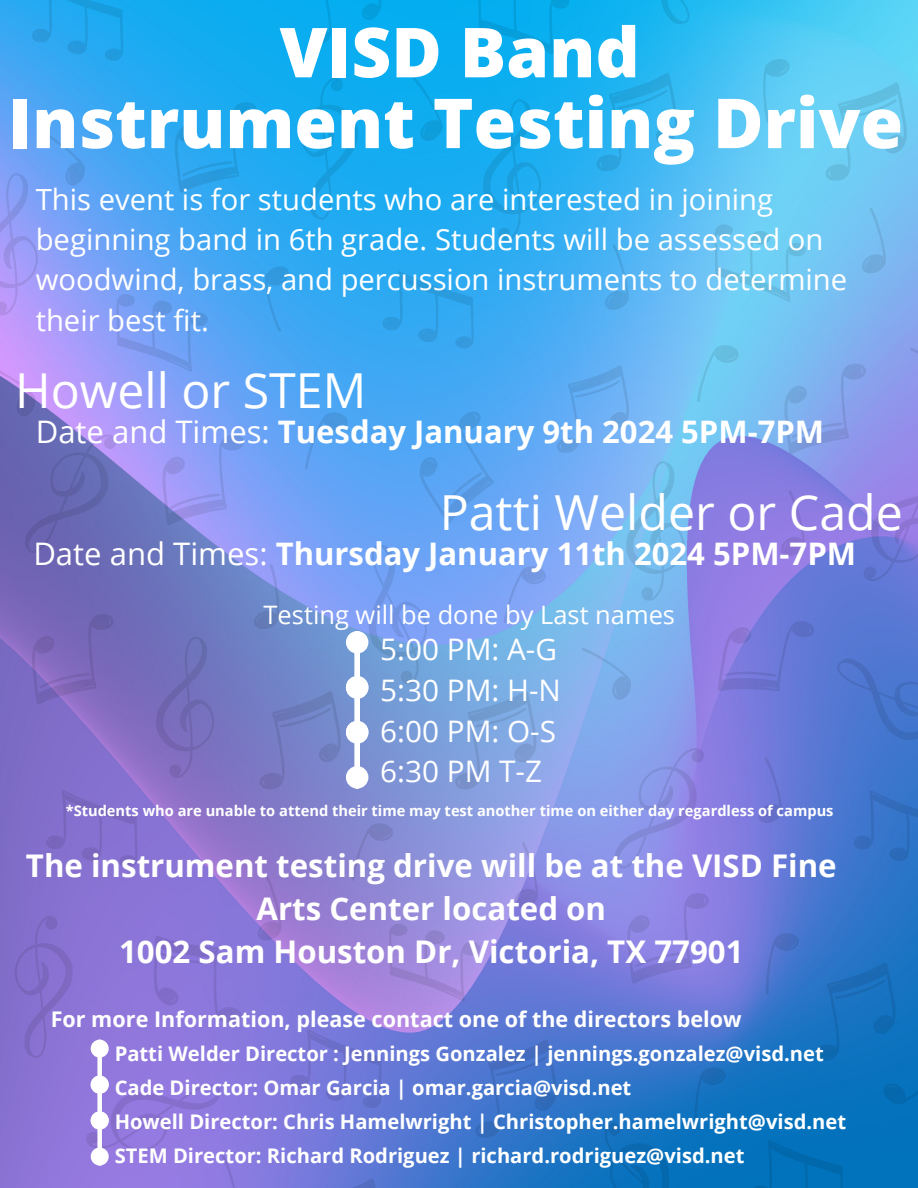
<style>
.page{position:relative;width:918px;height:1188px;background:#fff}
.page>*{position:absolute;margin:0;border:0;box-sizing:border-box;transform-origin:0 0}
.t1{font:800 69px "Open Sans";color:#fff}
.t2{font:48.3px "Open Sans";color:#fff}
.t3{font:700 31.2px/42.8px "Open Sans";color:#fff;text-align:center}
.t4{font:700 31.05px "Open Sans";color:#fff}
.t5{font:29.7px "Open Sans";color:#fff}
.t6{font:29.25px/40.3px "Open Sans";color:#fff}
.t7{font:25.5px "Open Sans";color:#fff}
.t8{font:700 21.6px "Open Sans";color:#fff}
.t9{font:700 20.25px "Open Sans";color:#fff}
.t10{font:700 14.7px "Open Sans";color:#fff}
.s1{font-weight:400}
</style>
<div class="page">
<img style="left:0;top:0;width:918px;height:1188px">
<svg style="left:0;top:364px;width:35px;height:52px;background:#927ad0"></svg>
<svg style="left:257px;top:875px;width:25px;height:66px;background:#9876cd"></svg>
<svg style="left:265px;top:266px;width:24px;height:66px;background:#3aa2ed"></svg>
<svg style="left:0;top:130px;width:85px;height:185px;background:#839ef5"></svg>
<svg style="left:259px;top:691px;width:82px;height:98px;background:#757fc4"></svg>
<svg style="left:475px;top:1039px;width:82px;height:99px;background:#3f73c9"></svg>
<svg style="left:154px;top:936px;width:87px;height:88px;background:#8874d7"></svg>
<svg style="left:174px;top:102px;width:83px;height:91px;background:#24a6ed"></svg>
<svg style="left:162px;top:434px;width:82px;height:91px;background:#8e99f2"></svg>
<svg style="left:32px;top:614px;width:82px;height:91px;background:#7b67b9"></svg>
<svg style="left:32px;top:0;width:91px;height:61px;background:#24a6ed"></svg>
<svg style="left:478px;top:0;width:92px;height:55px;background:#06abeb"></svg>
<svg style="left:116px;top:294px;width:92px;height:78px;background:#719ef2"></svg>
<svg style="left:413px;top:77px;width:30px;height:64px;background:#0da8ea"></svg>
<svg style="left:254px;top:564px;width:25px;height:65px;background:#748bd1"></svg>
<svg style="left:299px;top:77px;width:59px;height:143px;background:#16a8ec"></svg>
<svg style="left:14px;top:916px;width:59px;height:142px;background:#846fcc"></svg>
<svg style="left:25px;top:434px;width:92px;height:119px;background:#6a6ab5"></svg>
<svg style="left:581px;top:648px;width:50px;height:52px;background:#80b0ea"></svg>
<svg style="left:694px;top:1067px;width:32px;height:63px;background:#1270bc"></svg>
<svg style="left:514px;top:842px;width:24px;height:66px;background:#918ddf"></svg>
<svg style="left:504px;top:566px;width:42px;height:57px;background:#7ea4f1"></svg>
<svg style="left:305px;top:412px;width:43px;height:57px;background:#55a1f1"></svg>
<svg style="left:697px;top:345px;width:42px;height:57px;background:#6fc9f0"></svg>
<svg style="left:352px;top:823px;width:41px;height:58px;background:#8585ce"></svg>
<svg style="left:626px;top:461px;width:59px;height:140px;background:#76bcee"></svg>
<svg style="left:863px;top:461px;width:55px;height:120px;background:#857dde"></svg>
<svg style="left:837px;top:658px;width:81px;height:89px;background:#4975cd"></svg>
<svg style="left:85px;top:1084px;width:153px;height:104px;background:#9178de"></svg>
<svg style="left:369px;top:545px;width:58px;height:140px;background:#719ee9"></svg>
<svg style="left:557px;top:365px;width:72px;height:88px;background:#66acf1"></svg>
<svg style="left:455px;top:691px;width:82px;height:98px;background:#7fa4de"></svg>
<svg style="left:814px;top:963px;width:82px;height:98px;background:#1771be"></svg>
<svg style="left:419px;top:411px;width:75px;height:112px;background:#56a3f1"></svg>
<svg style="left:784px;top:364px;width:82px;height:90px;background:#81a5e9"></svg>
<svg style="left:718px;top:621px;width:96px;height:70px;background:#7378d8"></svg>
<svg style="left:627px;top:893px;width:82px;height:91px;background:#8981e0"></svg>
<svg style="left:389px;top:924px;width:92px;height:78px;background:#9e89db"></svg>
<svg style="left:290px;top:1029px;width:92px;height:79px;background:#7276d6"></svg>
<svg style="left:766px;top:933px;width:33px;height:62px;background:#4874cb"></svg>
<svg style="left:758px;top:757px;width:24px;height:66px;background:#6e76d5"></svg>
<svg style="left:883px;top:1067px;width:35px;height:38px"></svg>
<svg style="left:615px;top:748px;width:90px;height:120px;background:#8b90e6"></svg>
<svg style="left:156px;top:637px;width:59px;height:141px;background:#756eba"></svg>
<svg style="left:604px;top:244px;width:25px;height:66px;background:#4daeee"></svg>
<svg style="left:596px;top:73px;width:82px;height:98px;background:#2db2ed"></svg>
<svg style="left:861px;top:208px;width:25px;height:65px;background:#74baec"></svg>
<svg style="left:780px;top:490px;width:25px;height:66px;background:#8d79de"></svg>
<svg style="left:763px;top:59px;width:27px;height:64px;background:#5bc7f0"></svg>
<svg style="left:825px;top:82px;width:82px;height:99px;background:#6acaf0"></svg>
<svg style="left:714px;top:224px;width:92px;height:78px;background:#6dc9f1"></svg>
<svg style="left:752px;top:1140px;width:91px;height:48px;background:#0170b8"></svg>
<svg style="left:910px;top:348px;width:8px;height:53px"></svg>
<svg style="left:605px;top:1122px;width:67px;height:66px;background:#0c6fbb"></svg>
<svg style="left:660px;top:0;width:30px;height:24px"></svg>
<svg style="left:483px;top:99px;width:59px;height:143px;background:#1ba9ed"></svg>
<svg style="left:320px;top:1178px;width:60px;height:10px"></svg>
<svg style="left:361px;top:0;width:21px;height:20px"></svg>
<svg style="left:309px;top:0;width:23px;height:44px"></svg>
<svg style="left:46px;top:790px;width:92px;height:77px;background:#826ecc"></svg>
<svg style="left:382px;top:271px;width:92px;height:78px;background:#30a6ee"></svg>
<svg style="left:854px;top:790px;width:64px;height:78px;background:#3573c7"></svg>
<div style="left:97px;top:1057px;width:5px;height:20px;background:#fff"></div>
<div style="left:91px;top:1076px;width:18px;height:18px;border:4px solid #fff;border-radius:50%"></div>
<div style="left:93px;top:1042px;width:13px;height:13px;background:#fff;border-radius:50%"></div>
<div style="left:91px;top:1040px;width:18px;height:18px;border:4px solid #fff;border-radius:50%"></div>
<div style="left:97px;top:1092px;width:5px;height:21px;background:#fff"></div>
<div style="left:91px;top:1112px;width:18px;height:18px;border:4px solid #fff;border-radius:50%"></div>
<div style="left:93px;top:1078px;width:13px;height:13px;background:#fff;border-radius:50%"></div>
<div style="left:91px;top:1075px;width:18px;height:18px;border:4px solid #fff;border-radius:50%"></div>
<div style="left:97px;top:1128px;width:5px;height:21px;background:#fff"></div>
<div style="left:93px;top:1150px;width:13px;height:13px;background:#fff;border-radius:50%"></div>
<div style="left:91px;top:1148px;width:18px;height:18px;border:4px solid #fff;border-radius:50%"></div>
<div style="left:93px;top:1114px;width:13px;height:13px;background:#fff;border-radius:50%"></div>
<div style="left:91px;top:1111px;width:18px;height:18px;border:4px solid #fff;border-radius:50%"></div>
<div style="left:354px;top:742px;width:6px;height:26px;background:#fff"></div>
<div style="left:346px;top:721px;width:22px;height:22px;border:6px solid #fff;border-radius:50%"></div>
<div style="left:349px;top:769px;width:17px;height:17px;background:#fff;border-radius:50%"></div>
<div style="left:346px;top:766px;width:22px;height:23px;border:6px solid #fff;border-radius:50%"></div>
<div style="left:354px;top:697px;width:6px;height:26px;background:#fff"></div>
<div style="left:346px;top:676px;width:22px;height:22px;border:6px solid #fff;border-radius:50%"></div>
<div style="left:349px;top:724px;width:17px;height:17px;background:#fff;border-radius:50%"></div>
<div style="left:346px;top:721px;width:22px;height:23px;border:6px solid #fff;border-radius:50%"></div>
<div style="left:354px;top:652px;width:6px;height:26px;background:#fff"></div>
<div style="left:349px;top:634px;width:17px;height:17px;background:#fff;border-radius:50%"></div>
<div style="left:346px;top:631px;width:22px;height:23px;border:6px solid #fff;border-radius:50%"></div>
<div style="left:349px;top:679px;width:17px;height:17px;background:#fff;border-radius:50%"></div>
<div style="left:346px;top:676px;width:22px;height:23px;border:6px solid #fff;border-radius:50%"></div>
<p class="t1" style="left:280px;top:4px;width:362px">VISD Band</p>
<p class="t1" style="left:8px;top:74px;width:896px">Instrument Testing Drive</p>
<p class="t6" style="left:36px;top:178px;width:813px">This event is for students who are interested in joining beginning band in 6th grade. Students will be assessed on woodwind, brass, and percussion instruments to determine their best fit.</p>
<p class="t2" style="left:15px;top:356px;width:353px">Howell or STEM</p>
<p class="t4" style="left:36px;top:410px;width:790px"><span class="s1">Date and Times:</span> Tuesday January 9th 2024 5PM-7PM</p>
<p class="t2" style="left:440px;top:479px;width:465px">Patti Welder or Cade</p>
<p class="t4" style="left:33px;top:532px;width:824px"><span class="s1">Date and Times:</span> Thursday January 11th 2024 5PM-7PM</p>
<p class="t7" style="left:264px;top:597px;width:413px">Testing will be done by Last names</p>
<p class="t5" style="left:380px;top:629px;width:178px">5:00 PM: A-G</p>
<p class="t5" style="left:380px;top:669px;width:182px">5:30 PM: H-N</p>
<p class="t5" style="left:380px;top:710px;width:177px">6:00 PM: O-S</p>
<p class="t5" style="left:380px;top:751px;width:163px">6:30 PM T-Z</p>
<p class="t10" style="left:66px;top:801px;width:769px">*Students who are unable to attend their time may test another time on either day regardless of campus</p>
<p class="t3" style="left:26px;top:844px;width:812px">The instrument testing drive will be at the VISD Fine<br>Arts Center located on</p>
<p class="t3" style="left:119px;top:929px;width:626px">1002 Sam Houston Dr, Victoria, TX 77901</p>
<p class="t8" style="left:51px;top:1003px;width:692px">For more Information, please contact one of the directors below</p>
<p class="t9" style="left:115px;top:1039px;width:711px">Patti Welder Director : Jennings Gonzalez | jennings.gonzalez@visd.net</p>
<p class="t9" style="left:115px;top:1073px;width:518px">Cade Director: Omar Garcia | omar.garcia@visd.net</p>
<p class="t9" style="left:115px;top:1107px;width:733px">Howell Director: Chris Hamelwright | Christopher.hamelwright@visd.net</p>
<p class="t9" style="left:115px;top:1142px;width:631px">STEM Director: Richard Rodriguez | richard.rodriguez@visd.net</p>
</div>
